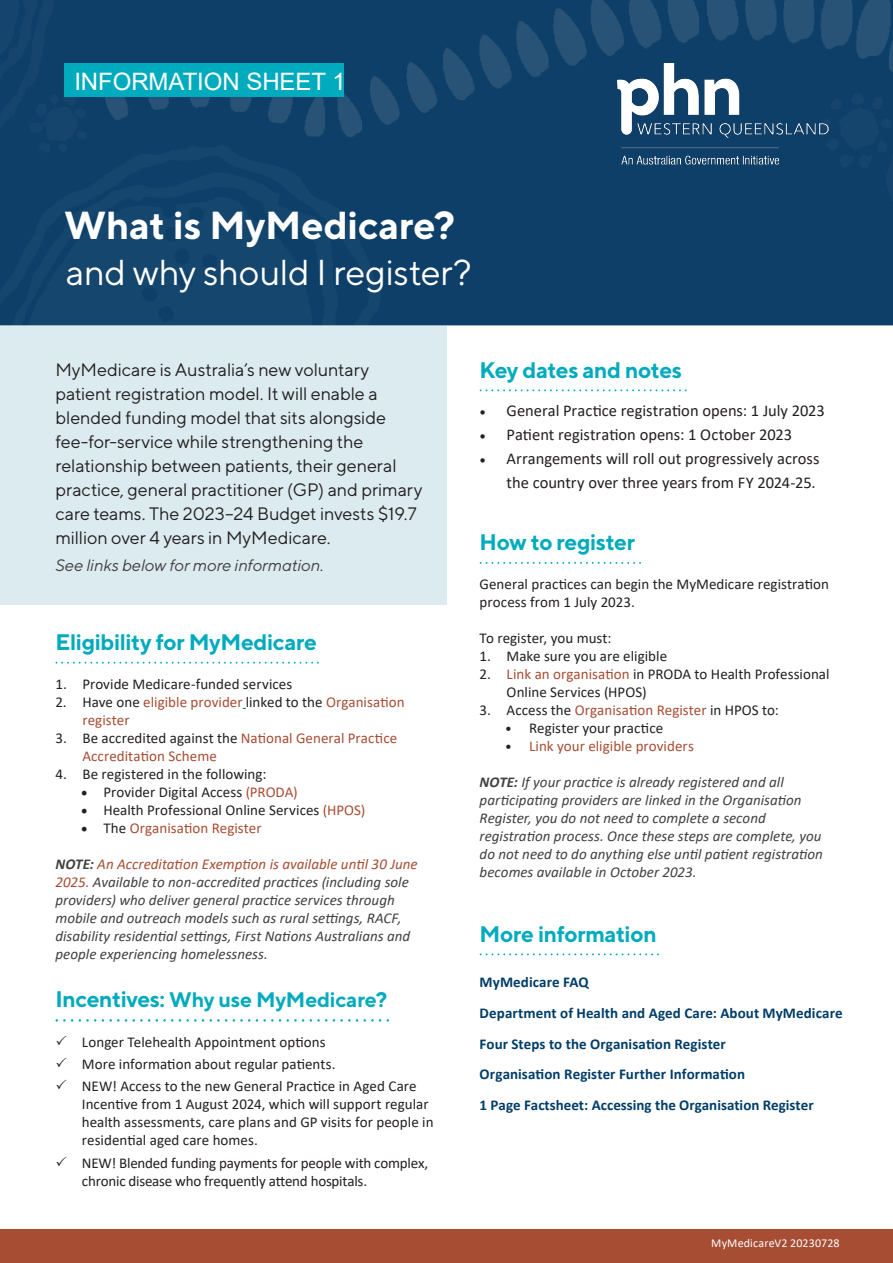
<style>
.page{position:relative;width:893px;height:1263px;background:#fff}
.page>*{position:absolute;margin:0;border:0;box-sizing:border-box;transform-origin:0 0}
.t1{font:700 39px "TT Norms";letter-spacing:-.005em;color:#fff}
.t2{font:36px "TT Norms";letter-spacing:-.01em;color:#fff}
.t3{font:24px "Arial";letter-spacing:-.005em;color:#fff}
.t4{font:700 22.5px "TT Norms";letter-spacing:-.02em;color:#00abbd}
.t5{font:700 21px "TT Norms";letter-spacing:-.01em;color:#00abbd}
.t6{font:18px/24px "TT Norms";letter-spacing:-.005em;color:#231f20}
.t7{font:16.5px/24px "Calibri";color:#231f20;text-align:right}
.t8{font:italic 16.5px "TT Norms";letter-spacing:-.005em;color:#414042}
.t9{font:15px/18px "Calibri";color:#231f20}
.t10{font:italic 15px/18px "Calibri";color:#414042}
.t11{font:700 15px/30.8px "Calibri";letter-spacing:.005em;color:#003d69}
.t12{font:15px/18px "Calibri";letter-spacing:.005em;color:#a64d33}
.t13{font:12px "Calibri";letter-spacing:.01em;color:#fff}
.s1{color:#231f20}
.s2{font-family:"Minion Pro";font-size:18px}
.s3{color:#a64d33}
.s4{font-family:"Minion Pro";font-size:18px;color:#231f20}
.s5{font-weight:700}
.s6{font-size:22.5px}
.s7{font-family:"Minion Pro"}
.s8{font-size:13.5px}
.s9{font-size:13.5px;color:#231f20}
</style>
<div class="page">
<div style="left:0;top:1229px;width:892px;height:34px;background:#a64d33"></div>
<div style="left:0;top:326px;width:446px;height:278px;background:#dbebef"></div>
<img style="left:0;top:0;width:893px;height:326px">
<svg style="left:56px;top:662px;width:263px;height:2px"></svg>
<img style="left:617px;top:64px;width:212px;height:103px">
<div style="left:65px;top:63px;width:279px;height:34px;background:#00abbd"></div>
<svg style="left:64px;top:1019px;width:325px;height:3px"></svg>
<svg style="left:481px;top:562px;width:160px;height:2px"></svg>
<svg style="left:481px;top:953px;width:178px;height:2px"></svg>
<svg style="left:481px;top:389px;width:206px;height:2px"></svg>
<p class="t3" style="left:74px;top:65px;width:273px">INFORMATION SHEET 1</p>
<p class="t1" style="left:64px;top:201px;width:393px">What is MyMedicare?</p>
<p class="t2" style="left:66px;top:250px;width:407px">and why should I register?</p>
<p class="t6" style="left:55px;top:358px;width:368px">MyMedicare is Australia’s new voluntary patient registration model. It will enable a blended funding model that sits alongside fee-for-service while strengthening the relationship between patients, their general practice, general practitioner (GP) and primary care teams. The 2023–24 Budget invests $19.7 million over 4 years in MyMedicare.</p>
<p class="t8" style="left:55px;top:555px;width:270px">See links below for more information.</p>
<p class="t4" style="left:55px;top:628px;width:263px">Eligibility for MyMedicare</p>
<p class="t9" style="left:55px;top:674px;width:238px">1. Provide Medicare-funded services</p>
<p class="t12" style="left:82px;top:692px;width:324px;text-indent:-27px"><span class="s1">2. Have one</span> eligible provider <span class="s1">linked to the</span> Organisation register</p>
<p class="t12" style="left:82px;top:728px;width:316px;text-indent:-27px"><span class="s1">3. Be accredited against the</span> National General Practice<br>Accreditation Scheme</p>
<p class="t9" style="left:55px;top:764px;width:213px">4. Be registered in the following:</p>
<p class="t9" style="left:81px;top:782px;width:218px"><span class="s2">•</span> Provider Digital Access <span class="s3">(PRODA)</span></p>
<p class="t9" style="left:81px;top:800px;width:286px"><span class="s2">•</span> Health Professional Online Services <span class="s3">(HPOS)</span></p>
<p class="t12" style="left:81px;top:818px;width:182px"><span class="s4">•</span> <span class="s1">The</span> Organisation Register</p>
<p class="t10" style="left:55px;top:854px;width:364px"><span class="s5">NOTE:</span> <span class="s3">An Accreditation Exemption is available until 30 June 2025.</span> Available to non-accredited practices (including sole providers) who deliver general practice services through mobile and outreach models such as rural settings, RACF, disability residential settings, First Nations Australians and people experiencing homelessness.</p>
<p class="t5" style="left:55px;top:987px;width:333px"><span class="s6">Incentives:</span> Why use MyMedicare?</p>
<p class="t9" style="left:82px;top:1032px;width:245px">Longer Telehealth Appointment options</p>
<p class="t9" style="left:82px;top:1055px;width:255px">More information about regular patients.</p>
<p class="t9" style="left:82px;top:1077px;width:353px">NEW! Access to the new General Practice in Aged Care Incentive from 1 August 2024, which will support regular health assessments, care plans and GP visits for people in residential aged care homes.</p>
<p class="t9" style="left:82px;top:1153px;width:348px">NEW! Blended funding payments for people with complex, chronic disease who frequently attend hospitals.</p>
<p class="t4" style="left:480px;top:356px;width:204px">Key dates and notes</p>
<p class="t7" style="left:480px;top:398px;width:347px"><span class="s7">•</span> General Practice registration opens: 1 July 2023</p>
<p class="t7" style="left:480px;top:422px;width:314px"><span class="s7">•</span> Patient registration opens: 1 October 2023</p>
<p class="t7" style="left:480px;top:446px;width:341px"><span class="s7">•</span> Arrangements will roll out progressively across the country over three years from FY 2024-25.</p>
<p class="t4" style="left:480px;top:528px;width:157px">How to register</p>
<p class="t9" style="left:480px;top:575px;width:351px">General practices can begin the MyMedicare registration process from 1 July 2023.</p>
<p class="t9" style="left:480px;top:629px;width:133px">To register, you must:</p>
<p class="t9" style="left:480px;top:647px;width:189px">1. Make sure you are eligible</p>
<p class="t9" style="left:507px;top:665px;width:324px;text-indent:-27px">2. <span class="s3">Link an organisation</span> in PRODA to Health Professional<br>Online Services (HPOS)</p>
<p class="t9" style="left:480px;top:701px;width:301px">3. Access the <span class="s3">Organisation Register</span> in HPOS to:</p>
<p class="t9" style="left:505px;top:719px;width:160px"><span class="s8">•</span> Register your practice</p>
<p class="t12" style="left:505px;top:737px;width:190px"><span class="s9">•</span> Link your eligible providers</p>
<p class="t10" style="left:480px;top:773px;width:345px"><span class="s5">NOTE:</span> If your practice is already registered and all participating providers are linked in the Organisation Register, you do not need to complete a second registration process. Once these steps are complete, you do not need to do anything else until patient registration becomes available in October 2023.</p>
<p class="t4" style="left:480px;top:920px;width:179px">More information</p>
<p class="t11" style="left:480px;top:966px;width:364px">MyMedicare FAQ<br>Department of Health and Aged Care: About MyMedicare Four Steps to the Organisation Register<br>Organisation Register Further Information<br>1 Page Factsheet: Accessing the Organisation Register</p>
<p class="t13" style="left:711px;top:1234px;width:130px">MyMedicareV2 20230728</p>
</div>
